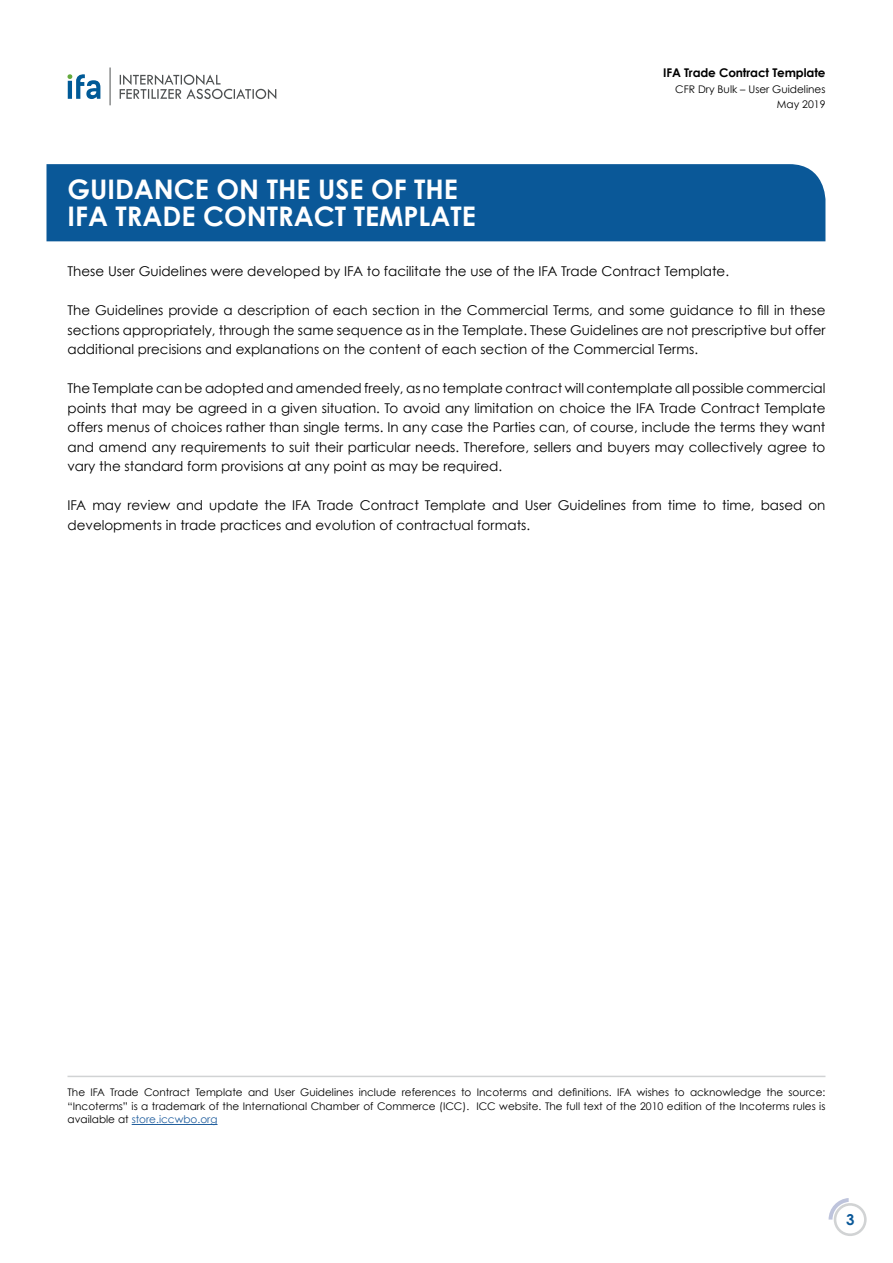
<style>
.page{position:relative;width:893px;height:1263px;background:#fff}
.page>*{position:absolute;margin:0;border:0;box-sizing:border-box;transform-origin:0 0}
.t1{font:700 27px/27px "Century Gothic";color:#fff}
.t2{font:700 15px "Century Gothic";color:#0a5898}
.t3{font:13.5px/19.5px "Century Gothic";color:#000;text-align:justify}
.t4{font:700 12px "Century Gothic";letter-spacing:-.01em;color:#000}
.t5{font:10.5px/13.5px "Century Gothic";color:#000;text-align:justify}
.s1{color:#215e9e}
</style>
<div class="page">
<svg style="left:829px;top:1198px;width:38px;height:38px"></svg>
<div style="left:46px;top:164px;width:779px;height:77px;background:#0a5898"></div>
<svg style="left:68px;top:74px;width:32px;height:25px"></svg>
<svg style="left:120px;top:74px;width:156px;height:25px"></svg>
<hr style="left:110px;top:68px;width:1px;height:37px;background:#4e5152">
<hr style="left:132px;top:1124px;width:85px;height:1px;background:#215e9e">
<hr style="left:68px;top:1076px;width:757px;height:1px;background:#d1d3d4">
<h1 class="t1" style="left:68px;top:176px;width:410px">GUIDANCE ON THE USE OF THE<br>IFA TRADE CONTRACT TEMPLATE</h1>
<p class="t4" style="left:663px;top:65px;width:164px">IFA Trade Contract Template</p>
<p class="t5" style="left:675px;top:81px;width:152px;line-height:15.6px;text-align:right">CFR Dry Bulk – User Guidelines<br>May 2019</p>
<p class="t3" style="left:68px;top:261px;width:663px">These User Guidelines were developed by IFA to facilitate the use of the IFA Trade Contract Template.</p>
<p class="t3" style="left:68px;top:300px;width:759px">The Guidelines provide a description of each section in the Commercial Terms, and some guidance to fill in these sections appropriately, through the same sequence as in the Template. These Guidelines are not prescriptive but offer additional precisions and explanations on the content of each section of the Commercial Terms.</p>
<p class="t3" style="left:68px;top:378px;width:759px">The Template can be adopted and amended freely, as no template contract will contemplate all possible commercial points that may be agreed in a given situation. To avoid any limitation on choice the IFA Trade Contract Template offers menus of choices rather than single terms. In any case the Parties can, of course, include the terms they want and amend any requirements to suit their particular needs. Therefore, sellers and buyers may collectively agree to vary the standard form provisions at any point as may be required.</p>
<p class="t3" style="left:68px;top:495px;width:759px">IFA may review and update the IFA Trade Contract Template and User Guidelines from time to time, based on developments in trade practices and evolution of contractual formats.</p>
<p class="t5" style="left:68px;top:1086px;width:759px">The IFA Trade Contract Template and User Guidelines include references to Incoterms and definitions. IFA wishes to acknowledge the source: “Incoterms” is a trademark of the International Chamber of Commerce (ICC). ICC website. The full text of the 2010 edition of the Incoterms rules is available at <span class="s1">store.iccwbo.org</span></p>
<p class="t2" style="left:846px;top:1210px;width:10px">3</p>
</div>
